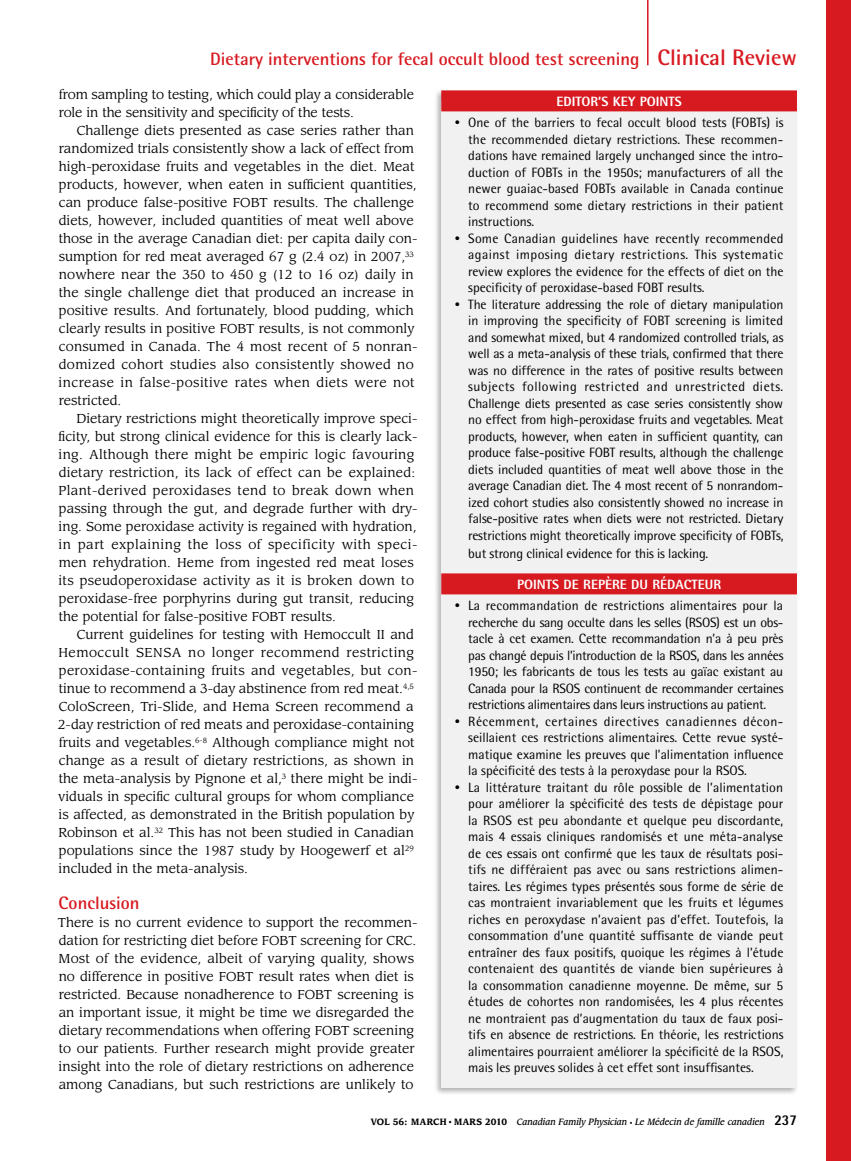
<style>
.page{position:relative;width:851px;height:1161px;background:#fff}
.page>*{position:absolute;margin:0;border:0;box-sizing:border-box;transform-origin:0 0}
.t1{font:700 18px "Rotis Semi Sans Std";color:#d71920}
.t2{font:13.5px/16.5px "Rotis Semi Sans Std";color:#000;text-align:justify}
.t3{font:800 13.5px "Rotis Semi Sans Std";color:#fff}
.t4{font:12.75px/18px "Leawood Std";color:#000}
.t5{font:italic 500 9px "Leawood Std";color:#000;scale:.9 1}
.s1{font-size:22.5px}
.s2{font-size:10.5px}
.s3{font-weight:700;font-style:normal}
.s4{font-family:"Times";font-weight:400;font-style:normal}
.s5{font-style:normal;font-size:6px}
.s6{font-family:"Rotis Semi Sans Std";font-weight:800;font-style:normal;font-size:15px}
</style>
<div class="page">
<div style="left:826px;top:0;width:24px;height:1161px;background:#d71920"></div>
<hr style="left:647px;top:0;width:1px;height:65px;background:#d71920">
<div style="left:433px;top:88px;width:366px;height:1008px;background:#000;opacity:.3"></div>
<div style="left:441px;top:101px;width:355px;height:987px;background:#f1f1f2"></div>
<div style="left:441px;top:90px;width:355px;height:21px;background:#d71920"></div>
<div style="left:441px;top:573px;width:355px;height:21px;background:#d71920"></div>
<h1 class="t1" style="left:210px;top:48px;width:588px">Dietary interventions for fecal occult blood test screening <span class="s1">Clinical Review</span></h1>
<p class="t4" style="left:59px;top:86px;width:357px">from sampling to testing, which could play a considerable role in the sensitivity and specificity of the tests.</p>
<p class="t4" style="left:59px;top:122px;width:360px;text-indent:18px">Challenge diets presented as case series rather than randomized trials consistently show a lack of effect from high-peroxidase fruits and vegetables in the diet. Meat products, however, when eaten in sufficient quantities, can produce false-positive FOBT results. The challenge diets, however, included quantities of meat well above those in the average Canadian diet: per capita daily con&shy;sumption for red meat averaged 67 g (2.4 oz) in 2007,<sup>33 </sup>nowhere near the 350 to 450 g (12 to 16 oz) daily in the single challenge diet that produced an increase in positive results. And fortunately, blood pudding, which clearly results in positive FOBT results, is not commonly consumed in Canada. The 4 most recent of 5 nonran&shy;domized cohort studies also consistently showed no increase in false-positive rates when diets were not restricted.</p>
<p class="t4" style="left:59px;top:410px;width:360px;text-indent:18px">Dietary restrictions might theoretically improve speci&shy;ficity, but strong clinical evidence for this is clearly lack&shy;ing. Although there might be empiric logic favouring dietary restriction, its lack of effect can be explained:<br>Plant-derived peroxidases tend to break down when passing through the gut, and degrade further with dry&shy;ing. Some peroxidase activity is regained with hydration, in part explaining the loss of specificity with speci&shy;men rehydration. Heme from ingested red meat loses its pseudoperoxidase activity as it is broken down to peroxidase-free porphyrins during gut transit, reducing the potential for false-positive FOBT results.</p>
<p class="t4" style="left:58px;top:626px;width:361px;text-indent:19px">Current guidelines for testing with Hemoccult II and Hemoccult SENSA no longer recommend restricting peroxidase-containing fruits and vegetables, but con&shy;tinue to recommend a 3-day abstinence from red meat.<sup>4,5<br></sup>ColoScreen, Tri-Slide, and Hema Screen recommend a 2-day restriction of red meats and peroxidase-containing fruits and vegetables.<sup>6-8</sup> Although compliance might not change as a result of dietary restrictions, as shown in the meta-analysis by Pignone et al,<sup>3</sup> there might be indi&shy;viduals in specific cultural groups for whom compliance is affected, as demonstrated in the British population by Robinson et al.<sup>32</sup> This has not been studied in Canadian populations since the 1987 study by Hoogewerf et al<sup>29 </sup>included in the meta-analysis.</p>
<h1 class="t1" style="left:59px;top:892px;width:82px">Conclusion</h1>
<p class="t4" style="left:58px;top:914px;width:361px">There is no current evidence to support the recommen&shy;dation for restricting diet before FOBT screening for CRC.<br>Most of the evidence, albeit of varying quality, shows no difference in positive FOBT result rates when diet is restricted. Because nonadherence to FOBT screening is an important issue, it might be time we disregarded the dietary recommendations when offering FOBT screening to our patients. Further research might provide greater insight into the role of dietary restrictions on adherence among Canadians, but such restrictions are unlikely to</p>
<p class="t3" style="left:556px;top:93px;width:127px">EDITOR’S KEY POINTS</p>
<p class="t2" style="left:468px;top:114px;width:317px;text-indent:-13px"><span class="s2">•</span> One of the barriers to fecal occult blood tests (FOBTs) is the recommended dietary restrictions. These recommen&shy;dations have remained largely unchanged since the intro&shy;duction of FOBTs in the 1950s; manufacturers of all the newer guaiac-based FOBTs available in Canada continue to recommend some dietary restrictions in their patient instructions.</p>
<p class="t2" style="left:468px;top:230px;width:317px;text-indent:-13px"><span class="s2">•</span> Some Canadian guidelines have recently recommended against imposing dietary restrictions. This systematic review explores the evidence for the effects of diet on the specificity of peroxidase-based FOBT results.</p>
<p class="t2" style="left:468px;top:296px;width:317px;text-indent:-14px"><span class="s2">•</span> The literature addressing the role of dietary manipulation in improving the specificity of FOBT screening is limited and somewhat mixed, but 4 randomized controlled trials, as well as a meta-analysis of these trials, confirmed that there was no difference in the rates of positive results between subjects following restricted and unrestricted diets.<br>Challenge diets presented as case series consistently show no effect from high-peroxidase fruits and vegetables. Meat products, however, when eaten in sufficient quantity, can produce false-positive FOBT results, although the challenge diets included quantities of meat well above those in the average Canadian diet. The 4 most recent of 5 nonrandom&shy;ized cohort studies also consistently showed no increase in false-positive rates when diets were not restricted. Dietary restrictions might theoretically improve specificity of FOBTs,</p>
<p class="t2" style="left:468px;top:545px;width:241px">but strong clinical evidence for this is lacking.</p>
<p class="t3" style="left:517px;top:576px;width:15px">POINTS</p>
<p class="t3" style="left:563px;top:576px;width:28px">DE REPÈRE</p>
<p class="t3" style="left:631px;top:576px;width:30px">DU RÉDACTEUR</p>
<p class="t2" style="left:468px;top:597px;width:317px;text-indent:-14px"><span class="s2">•</span> La recommandation de restrictions alimentaires pour la recherche du sang occulte dans les selles (RSOS) est un obs&shy;tacle à cet examen. Cette recommandation n’a à peu près pas changé depuis l’introduction de la RSOS, dans les années 1950; les fabricants de tous les tests au gaïac existant au Canada pour la RSOS continuent de recommander certaines restrictions alimentaires dans leurs instructions au patient.</p>
<p class="t2" style="left:468px;top:713px;width:317px;text-indent:-13px"><span class="s2">•</span> Récemment, certaines directives canadiennes décon&shy;seillaient ces restrictions alimentaires. Cette revue systé&shy;matique examine les preuves que l’alimentation influence la spécificité des tests à la peroxydase pour la RSOS.</p>
<p class="t2" style="left:468px;top:779px;width:317px;text-indent:-13px"><span class="s2">•</span> La littérature traitant du rôle possible de l’alimentation pour améliorer la spécificité des tests de dépistage pour la RSOS est peu abondante et quelque peu discordante, mais 4 essais cliniques randomisés et une méta-analyse de ces essais ont confirmé que les taux de résultats posi&shy;tifs ne différaient pas avec ou sans restrictions alimen&shy;taires. Les régimes types présentés sous forme de série de cas montraient invariablement que les fruits et légumes riches en peroxydase n’avaient pas d’effet. Toutefois, la consommation d’une quantité suffisante de viande peut entraîner des faux positifs, quoique les régimes à l’étude contenaient des quantités de viande bien supérieures à la consommation canadienne moyenne. De même, sur 5 études de cohortes non randomisées, les 4 plus récentes ne montraient pas d’augmentation du taux de faux posi&shy;tifs en absence de restrictions. En théorie, les restrictions alimentaires pourraient améliorer la spécificité de la RSOS, mais les preuves solides à cet effet sont insuffisantes.</p>
<p class="t5" style="left:370px;top:1116px;width:475px"><span class="s3">VOL 56: MARCH</span> <span class="s4">•</span> <span class="s3">MARS 2010</span> Canadian Family Physician <span class="s5">•</span> Le Médecin de famille canadien <span class="s6">237</span></p>
</div>
